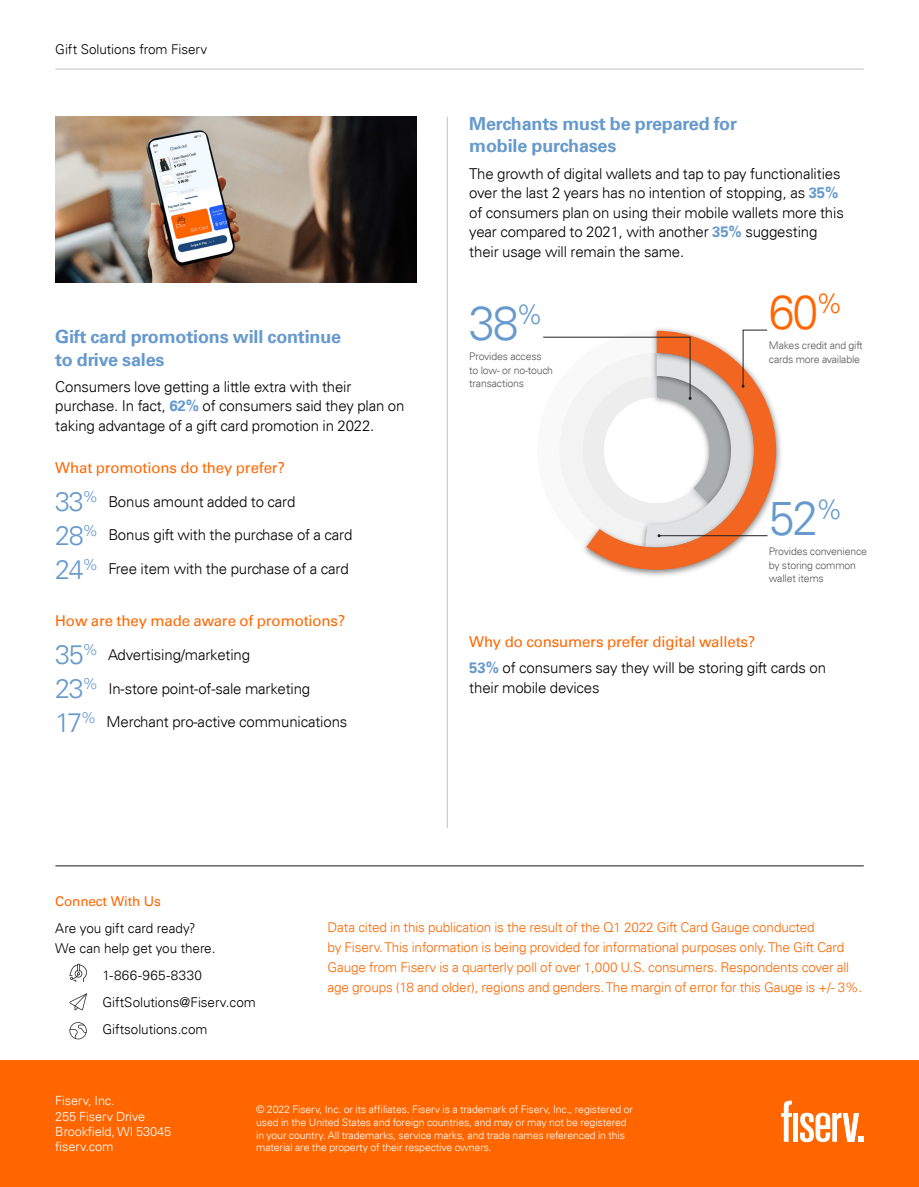
<style>
.page{position:relative;width:919px;height:1187px;background:#fff}
.page>*{position:absolute;margin:0;border:0;box-sizing:border-box;transform-origin:0 0}
.t1{font:300 48px "Univers For Fiserv 45";color:#69c}
.t2{font:300 48px "Univers For Fiserv 45";color:#f60}
.Description{font:300 27px "Univers For Fiserv 45";color:#69c}
.Description-2{font:700 18px/22.5px "Univers For Fiserv 65";letter-spacing:-.01em;color:#69c}
.Description-3{font:300 15px/19.5px "Univers For Fiserv 45";letter-spacing:-.01em;color:#000}
.Description-4{font:15px "Univers For Fiserv 55";letter-spacing:-.01em;color:#f60}
.Boilerplate{font:300 13.5px/20.2px "Univers For Fiserv 45";letter-spacing:-.01em;color:#f60}
.t3{font:300 13.5px/20.2px "Univers For Fiserv 45";letter-spacing:-.005em;color:#000}
.t4{font:300 13.5px "Univers For Fiserv 45";letter-spacing:.025em;color:#000}
.t5{font:13.5px "Univers For Fiserv 55";letter-spacing:-.01em;color:#f60}
.t6{font:300 12.75px "Univers For Fiserv 45";letter-spacing:-.01em;color:#fff}
.t7{font:300 10.5px/12.6px "Univers For Fiserv 45";letter-spacing:-.01em;color:#fff}
.Description-5{font:300 10.5px/13.5px "Univers For Fiserv 45";letter-spacing:-.015em;color:#565656}
.s1{font-family:"Univers For Fiserv 65";font-weight:700;color:#69c}
.s2{font-size:27px;color:#69c}
</style>
<div class="page">
<hr style="left:447px;top:117px;width:1px;height:711px;background:#c2c2c2">
<hr style="left:55px;top:69px;width:808px;height:1px;background:#c2c2c2">
<img style="left:55px;top:117px;width:361px;height:166px">
<div style="left:0;top:1060px;width:918px;height:126px;background:#f60"></div>
<hr style="left:55px;top:865px;width:808px;height:1px;background:#666">
<img style="left:583px;top:328px;width:198px;height:248px">
<svg style="left:586px;top:331px;width:190px;height:238px"></svg>
<svg style="left:543px;top:329px;width:224px;height:218px"></svg>
<svg style="left:69px;top:963px;width:18px;height:19px"></svg>
<svg style="left:69px;top:993px;width:18px;height:17px"></svg>
<svg style="left:69px;top:1022px;width:18px;height:17px"></svg>
<svg style="left:800px;top:1112px;width:63px;height:29px"></svg>
<div style="left:793px;top:1112px;width:5px;height:29px;background:#fff"></div>
<svg style="left:781px;top:1100px;width:10px;height:41px"></svg>
<p class="t3" style="left:55px;top:39px;width:153px">Gift Solutions from Fiserv</p>
<p class="Description-2" style="left:55px;top:325px;width:287px">Gift card promotions will continue to drive sales</p>
<p class="Description-3" style="left:55px;top:377px;width:350px">Consumers love getting a little extra with their purchase. In fact, <span class="s1">62%</span> of consumers said they plan on taking advantage of a gift card promotion in 2022.</p>
<p class="Description-4" style="left:55px;top:458px;width:231px">What promotions do they prefer?</p>
<p class="Description-3" style="left:55px;top:491px;width:241px"><span class="s2">33</span><sup>%</sup> Bonus amount added to card</p>
<p class="Description" style="left:55px;top:519px;width:45px">28<sup>%</sup></p>
<p class="Description-3" style="left:108px;top:525px;width:245px">Bonus gift with the purchase of a card</p>
<p class="Description" style="left:55px;top:553px;width:45px">24<sup>%</sup></p>
<p class="Description-3" style="left:108px;top:559px;width:242px">Free item with the purchase of a card</p>
<p class="Description-4" style="left:55px;top:612px;width:291px">How are they made aware of promotions?</p>
<p class="Description-3" style="left:55px;top:644px;width:196px"><span class="s2">35</span><sup>%</sup> Advertising/marketing</p>
<p class="Description-3" style="left:55px;top:678px;width:256px"><span class="s2">23</span><sup>%</sup> In-store point-of-sale marketing</p>
<p class="Description-3" style="left:55px;top:712px;width:293px"><span class="s2">17</span><sup>%</sup> Merchant pro-active communications</p>
<p class="Description-2" style="left:469px;top:112px;width:269px">Merchants must be prepared for mobile purchases</p>
<p class="Description-3" style="left:469px;top:164px;width:376px">The growth of digital wallets and tap to pay functionalities over the last 2 years has no intention of stopping, as <span class="s1">35% </span>of consumers plan on using their mobile wallets more this year compared to 2021, with another <span class="s1">35%</span> suggesting their usage will remain the same.</p>
<p class="t1" style="left:469px;top:294px;width:76px">38<sup>%</sup></p>
<p class="Description-5" style="left:469px;top:350px;width:85px">Provides access to low- or no-touch transactions</p>
<p class="t2" style="left:768px;top:283px;width:76px">60<sup>%</sup></p>
<p class="Description-5" style="left:768px;top:339px;width:95px">Makes credit and gift cards more available</p>
<p class="t1" style="left:768px;top:489px;width:76px">52<sup>%</sup></p>
<p class="Description-5" style="left:768px;top:545px;width:99px">Provides convenience by storing common wallet items</p>
<p class="Description-4" style="left:469px;top:632px;width:287px">Why do consumers prefer digital wallets?</p>
<p class="Description-3" style="left:469px;top:658px;width:358px"><span class="s1">53%</span> of consumers say they will be storing gift cards on their mobile devices</p>
<p class="t5" style="left:55px;top:892px;width:107px">Connect With Us</p>
<p class="t3" style="left:55px;top:917px;width:162px">Are you gift card ready?<br>We can help get you there.</p>
<p class="t4" style="left:102px;top:966px;width:101px">1-866-965-8330</p>
<p class="t3" style="left:102px;top:991px;width:155px">GiftSolutions@Fiserv.com</p>
<p class="t3" style="left:102px;top:1018px;width:107px">Giftsolutions.com</p>
<p class="Boilerplate" style="left:327px;top:916px;width:536px">Data cited in this publication is the result of the Q1 2022 Gift Card Gauge conducted<br>by Fiserv. This information is being provided for informational purposes only. The Gift Card Gauge from Fiserv is a quarterly poll of over 1,000 U.S. consumers. Respondents cover all age groups (18 and older), regions and genders. The margin of error for this Gauge is +/- 3%.</p>
<p class="t6" style="left:55px;top:1092px;width:61px">Fiserv, Inc.</p>
<p class="t6" style="left:55px;top:1108px;width:91px">255 Fiserv Drive</p>
<p class="t6" style="left:55px;top:1123px;width:117px">Brookfield, WI 53045</p>
<p class="t6" style="left:55px;top:1138px;width:60px">fiserv.com</p>
<p class="t7" style="left:256px;top:1103px;width:378px">© 2022 Fiserv, Inc. or its affiliates. Fiserv is a trademark of Fiserv, Inc., registered or used in the United States and foreign countries, and may or may not be registered in your country. All trademarks, service marks, and trade names referenced in this material are the property of their respective owners.</p>
</div>
